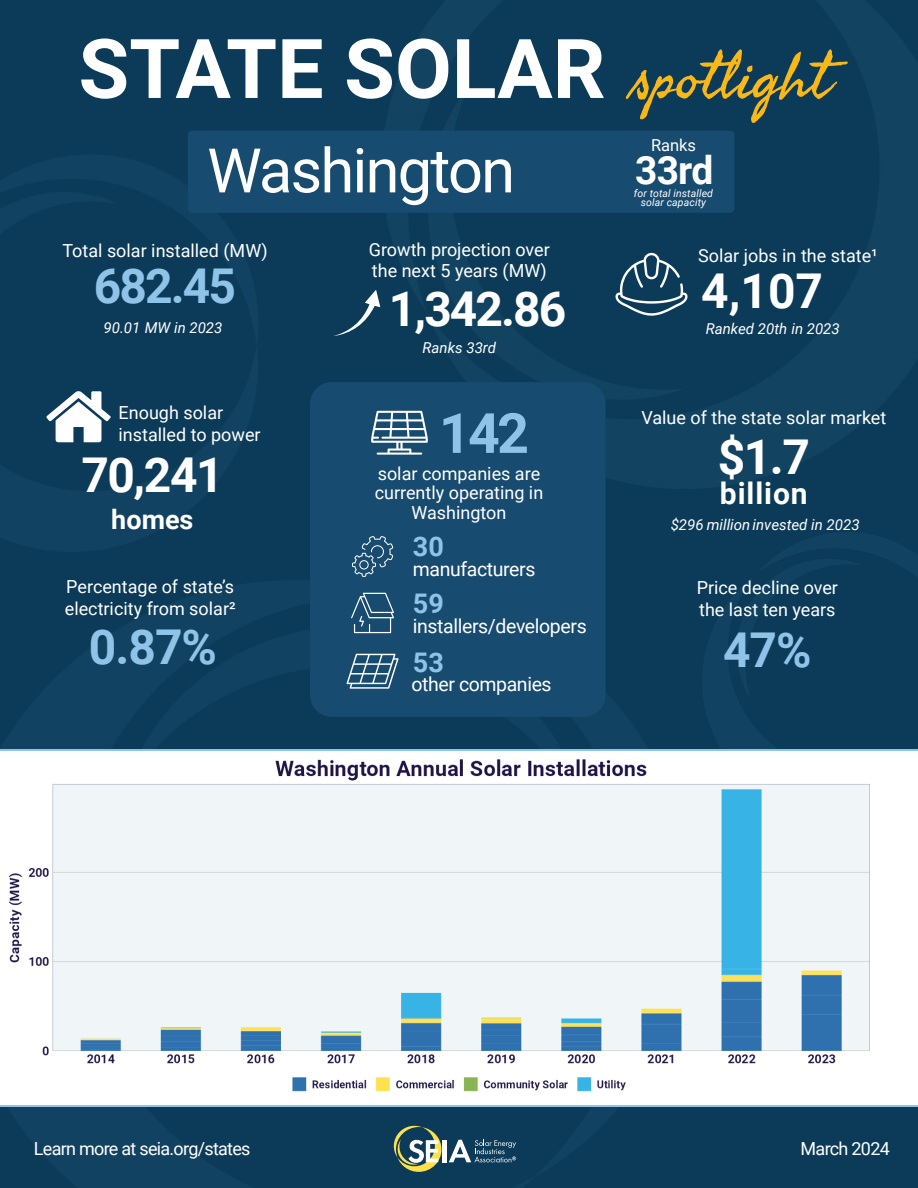
<style>
.page{position:relative;width:918px;height:1188px;background:#0b3b58}
.page>*{position:absolute;margin:0;border:0;box-sizing:border-box;transform-origin:0 0}
.t1{font:700 82.5px "Roboto";color:#fff}
.t2{font:61.5px "Roboto";letter-spacing:-.03em;color:#fff}
.t3{font:700 55.5px "Roboto";color:#8fc4e8}
.t4{font:700 48px "Roboto";letter-spacing:-.03em;color:#fff}
.t5{font:700 48px "Roboto";letter-spacing:-.04em;color:#8fc4e8}
.t6{font:700 39px "Roboto";color:#fff}
.t7{font:700 30px "Roboto";letter-spacing:.03em;color:#fff}
.t8{font:700 27px "Roboto";color:#8fc4e8}
.t9{font:700 27px "Roboto";color:#fff}
.t10{font:19.5px "Roboto";letter-spacing:-.02em;color:#fff}
.t11{font:18px/21.6px "Roboto";color:#fff}
.t12{font:18px "Roboto";letter-spacing:-.04em;color:#fff}
.t13{font:16.5px "Roboto";color:#fff}
.t14{font:italic 15px "Roboto";color:#fff}
.t15{font:italic 10.5px/9px "Roboto";letter-spacing:.01em;color:#fff;text-align:center}
.s1{font-family:"Seaweed Script Pro";font-weight:400;font-size:64.5px;color:#fab816}
</style>
<div class="page">
<svg style="left:394px;top:1126px;width:47px;height:46px"></svg>
<div style="left:442px;top:1140px;width:5px;height:22px;background:#fff"></div>
<svg style="left:449px;top:1140px;width:67px;height:22px"></svg>
<svg style="left:334px;top:290px;width:46px;height:46px"></svg>
<svg style="left:46px;top:391px;width:65px;height:51px"></svg>
<svg style="left:616px;top:253px;width:72px;height:63px"></svg>
<div style="left:310px;top:382px;width:296px;height:335px;background:#184c70;border-radius:22px"></div>
<svg style="left:371px;top:411px;width:57px;height:44px"></svg>
<svg style="left:352px;top:536px;width:41px;height:41px"></svg>
<svg style="left:351px;top:593px;width:43px;height:40px"></svg>
<svg style="left:347px;top:654px;width:52px;height:35px"></svg>
<div style="left:188px;top:131px;width:546px;height:82px;background:#184c70;border-radius:4px"></div>
<img style="left:0;top:752px;width:918px;height:353px">
<h1 class="t1" style="left:79px;top:11px;width:753px">STATE SOLAR <span class="s1">spotlight</span></h1>
<h2 class="t2" style="left:207px;top:127px;width:309px">Washington</h2>
<p class="t13" style="left:651px;top:134px;width:47px">Ranks</p>
<h3 class="t6" style="left:635px;top:143px;width:80px">33rd</h3>
<p class="t15" style="left:634px;top:188px;width:81px">for total installed solar capacity</p>
<p class="t11" style="left:369px;top:238px;width:183px">Growth projection over the next 5 years (MW)</p>
<p class="t11" style="left:62px;top:240px;width:207px">Total solar installed (MW)</p>
<p class="t11" style="left:698px;top:244px;width:181px">Solar jobs in the state¹</p>
<h3 class="t5" style="left:94px;top:252px;width:144px">682.45</h3>
<h3 class="t4" style="left:701px;top:257px;width:123px">4,107</h3>
<h3 class="t4" style="left:389px;top:276px;width:179px">1,342.86</h3>
<p class="t14" style="left:104px;top:317px;width:120px">90.01 MW in 2023</p>
<p class="t14" style="left:706px;top:318px;width:136px">Ranked 20th in 2023</p>
<p class="t14" style="left:423px;top:337px;width:75px">Ranks 33rd</p>
<p class="t11" style="left:119px;top:401px;width:144px">Enough solar installed to power</p>
<h3 class="t4" style="left:81px;top:442px;width:144px">70,241</h3>
<h3 class="t9" style="left:111px;top:500px;width:84px">homes</h3>
<p class="t11" style="left:65px;top:575px;width:172px">Percentage of state’s electricity from solar²</p>
<h3 class="t5" style="left:89px;top:613px;width:130px">0.87%</h3>
<h3 class="t3" style="left:439px;top:394px;width:92px">142</h3>
<p class="t11" style="left:378px;top:462px;width:164px">solar companies are</p>
<p class="t11" style="left:375px;top:482px;width:170px;line-height:20px;text-align:center">currently operating in<br>Washington</p>
<h3 class="t8" style="left:413px;top:528px;width:32px">30</h3>
<p class="t10" style="left:413px;top:556px;width:124px">manufacturers</p>
<h3 class="t8" style="left:413px;top:584px;width:32px">59</h3>
<p class="t10" style="left:413px;top:612px;width:175px">installers/developers</p>
<h3 class="t8" style="left:413px;top:644px;width:32px">53</h3>
<p class="t10" style="left:411px;top:670px;width:142px">other companies</p>
<p class="t11" style="left:641px;top:406px;width:246px">Value of the state solar market</p>
<h3 class="t4" style="left:718px;top:423px;width:94px">$1.7</h3>
<h3 class="t7" style="left:720px;top:473px;width:89px">billion</h3>
<p class="t14" style="left:671px;top:515px;width:190px">$296 million invested in 2023</p>
<p class="t11" style="left:697px;top:576px;width:143px">Price decline over the last ten years</p>
<h3 class="t5" style="left:723px;top:616px;width:90px">47%</h3>
<p class="t12" style="left:34px;top:1136px;width:218px">Learn more at seia.org/states</p>
<p class="t12" style="left:801px;top:1136px;width:91px">March 2024</p>
</div>
